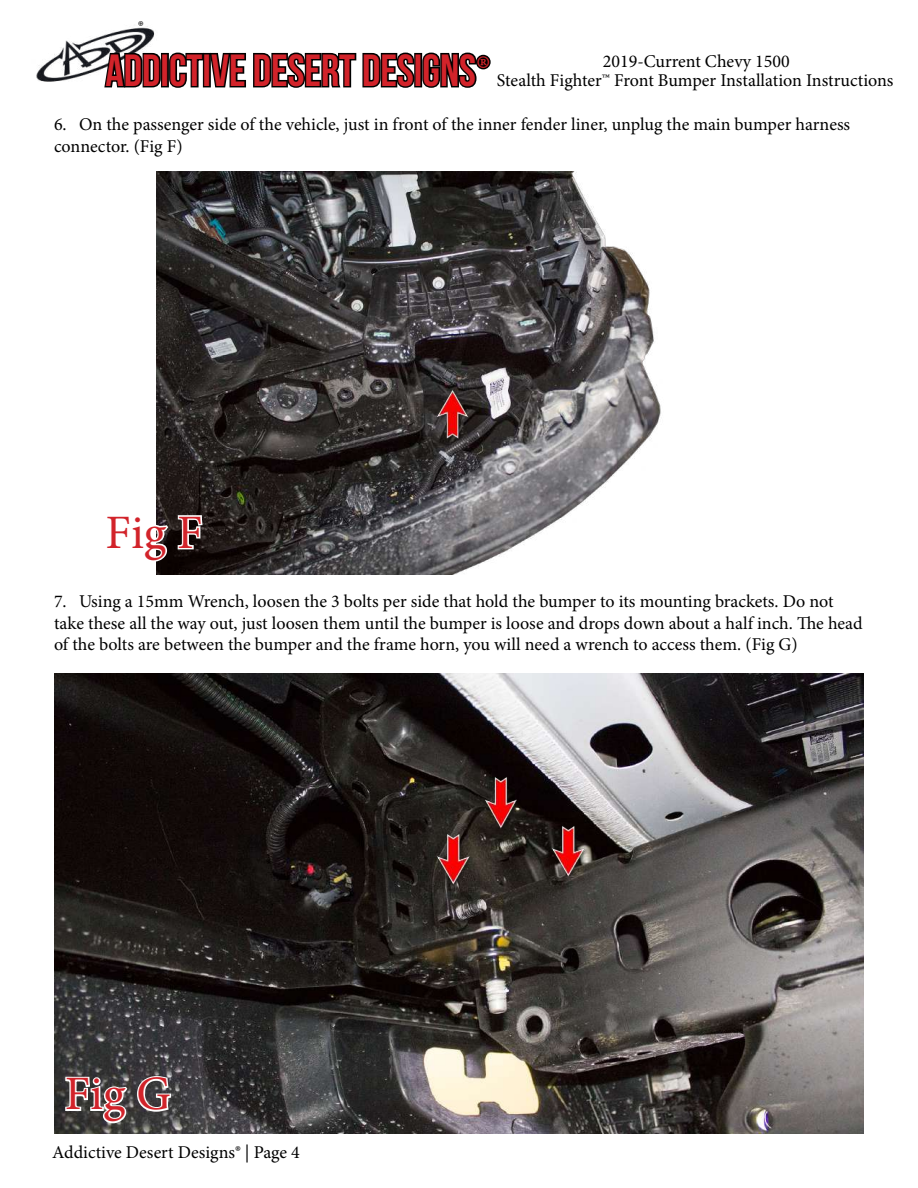
<style>
.page{position:relative;width:918px;height:1188px;background:#fff}
.page>*{position:absolute;margin:0;border:0;box-sizing:border-box;transform-origin:0 0}
.t1{font:48px "Minion Pro";color:#d2232a}
.t2{font:45px "Bebas Neue";color:#d2232a}
.t3{font:18px/21.6px "Minion Pro";color:#000}
.s1{font-family:"Minion Pro"}
</style>
<div class="page">
<img style="left:36px;top:26px;width:119px;height:56px">
<svg style="left:103px;top:51px;width:59px;height:37px"></svg>
<div style="left:161px;top:53px;width:8px;height:34px;border:3px solid #000"></div>
<svg style="left:168px;top:52px;width:323px;height:36px"></svg>
<img style="left:157px;top:171px;width:504px;height:403px">
<img style="left:436px;top:389px;width:36px;height:53px">
<svg style="left:156px;top:514px;width:14px;height:49px"></svg>
<svg style="left:176px;top:514px;width:28px;height:37px"></svg>
<img style="left:54px;top:673px;width:810px;height:461px">
<img style="left:551px;top:824px;width:38px;height:57px">
<img style="left:483px;top:776px;width:39px;height:56px">
<img style="left:436px;top:832px;width:38px;height:56px">
<svg style="left:64px;top:1075px;width:65px;height:50px"></svg>
<svg style="left:136px;top:1075px;width:37px;height:38px"></svg>
<p class="t3" style="left:497px;top:51px;width:398px;line-height:19.4px;text-align:center">2019-Current Chevy 1500<br>Stealth Fighter™ Front Bumper Installation Instructions</p>
<h2 class="t2" style="left:106px;top:46px;width:386px">ADDICTIVE DESERT DESIGNS<span class="s1">®</span></h2>
<p class="t3" style="left:54px;top:114px;width:798px">6. On the passenger side of the vehicle, just in front of the inner fender liner, unplug the main bumper harness connector. (Fig F)</p>
<h1 class="t1" style="left:106px;top:500px;width:99px">Fig F</h1>
<p class="t3" style="left:54px;top:591px;width:810px">7. Using a 15mm Wrench, loosen the 3 bolts per side that hold the bumper to its mounting brackets. Do not take these all the way out, just loosen them until the bumper is loose and drops down about a half inch. The head of the bolts are between the bumper and the frame horn, you will need a wrench to access them. (Fig G)</p>
<h1 class="t1" style="left:65px;top:1062px;width:107px">Fig G</h1>
<p class="t3" style="left:52px;top:1141px;width:249px">Addictive Desert Designs® | Page 4</p>
</div>
